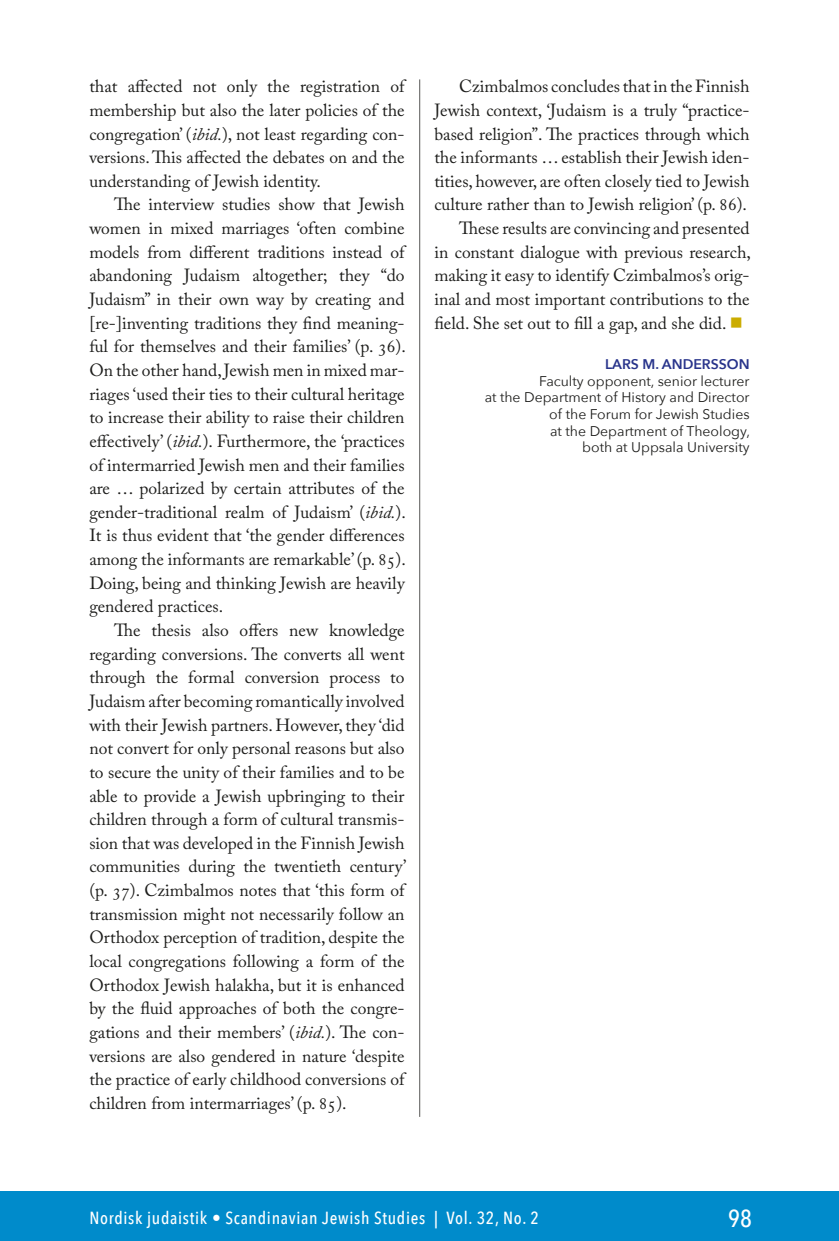
<style>
.page{position:relative;width:839px;height:1241px;background:#fff}
.page>*{position:absolute;margin:0;border:0;box-sizing:border-box;transform-origin:0 0}
.t1{font:500 24.5px "Avenir Next Condensed";color:#fff}
.Leipis{font:17.5px/23.6px "Adobe Caslon Pro";color:#1d1d1b;text-align:justify}
.t2{font:500 17.5px "Avenir Next Condensed";letter-spacing:.04em;color:#fff}
.Kirjoittajan_esittel{font:14px/16.6px "Avenir Next";color:#1d1d1b;text-align:right}
.Kirjoittajan_esittel-2{font:600 14px "Avenir Next";color:#28348b}
.s1{font-style:italic}
.s2{color:#cbac00}
</style>
<div class="page">
<div style="left:0;top:1191px;width:838px;height:49px;background:#008bcb"></div>
<hr style="left:419px;top:79px;width:1px;height:1037px;background:#575756">
<p class="Leipis" style="left:89px;top:74px;width:317px">that affected not only the registration of membership but also the later policies of the congregation’ (<span class="s1">ibid.</span>), not least regarding con&shy;versions. This affected the debates on and the understanding of Jewish identity.</p>
<p class="Leipis" style="left:89px;top:193px;width:318px;text-indent:25px">The interview studies show that Jewish women in mixed marriages ‘often combine models from different traditions instead of abandoning Judaism altogether; they “do Judaism” in their own way by creating and [re-]inventing traditions they find meaning&shy;ful for themselves and their families’ (p. 36).<br>On the other hand, Jewish men in mixed mar&shy;riages ‘used their ties to their cultural heritage to increase their ability to raise their children effectively’ (<span class="s1">ibid.</span>). Furthermore, the ‘practices of intermarried Jewish men and their families are … polarized by certain attributes of the gender-traditional realm of Judaism’ (<span class="s1">ibid.</span>).<br>It is thus evident that ‘the gender differences among the informants are remarkable’ (p. 85).<br>Doing, being and thinking Jewish are heavily gendered practices.</p>
<p class="Leipis" style="left:89px;top:618px;width:318px;text-indent:25px">The thesis also offers new knowledge regarding conversions. The converts all went through the formal conversion process to Judaism after becoming romantically involved with their Jewish partners. However, they ‘did not convert for only personal reasons but also to secure the unity of their families and to be able to provide a Jewish upbringing to their children through a form of cultural transmis&shy;sion that was developed in the Finnish Jewish communities during the twentieth century’ (p. 37). Czimbalmos notes that ‘this form of transmission might not necessarily follow an Orthodox perception of tradition, despite the local congregations following a form of the Orthodox Jewish halakha, but it is enhanced by the fluid approaches of both the congre&shy;gations and their members’ (<span class="s1">ibid.</span>). The con&shy;versions are also gendered in nature ‘despite the practice of early childhood conversions of children from intermarriages’ (p. 85).</p>
<p class="Leipis" style="left:434px;top:74px;width:317px;text-indent:25px">Czimbalmos concludes that in the Finnish Jewish context, ‘Judaism is a truly “practice&shy;based religion”. The practices through which the informants … establish their Jewish iden&shy;tities, however, are often closely tied to Jewish culture rather than to Jewish religion’ (p. 86).</p>
<p class="Leipis" style="left:434px;top:216px;width:318px;text-indent:25px">These results are convincing and presented in constant dialogue with previous research, making it easy to identify Czimbalmos’s orig&shy;inal and most important contributions to the field. She set out to fill a gap, and she did. <span class="s2">■</span></p>
<p class="Kirjoittajan_esittel-2" style="left:605px;top:352px;width:146px">LARS M. ANDERSSON</p>
<p class="Kirjoittajan_esittel" style="left:484px;top:372px;width:267px">Faculty opponent, senior lecturer<br>at the Department of History and Director of the Forum for Jewish Studies<br>at the Department of Theology,<br>both at Uppsala University</p>
<p class="t2" style="left:89px;top:1207px;width:451px">Nordisk judaistik • Scandinavian Jewish Studies | Vol. 32, No. 2</p>
<h1 class="t1" style="left:728px;top:1203px;width:25px">98</h1>
</div>
